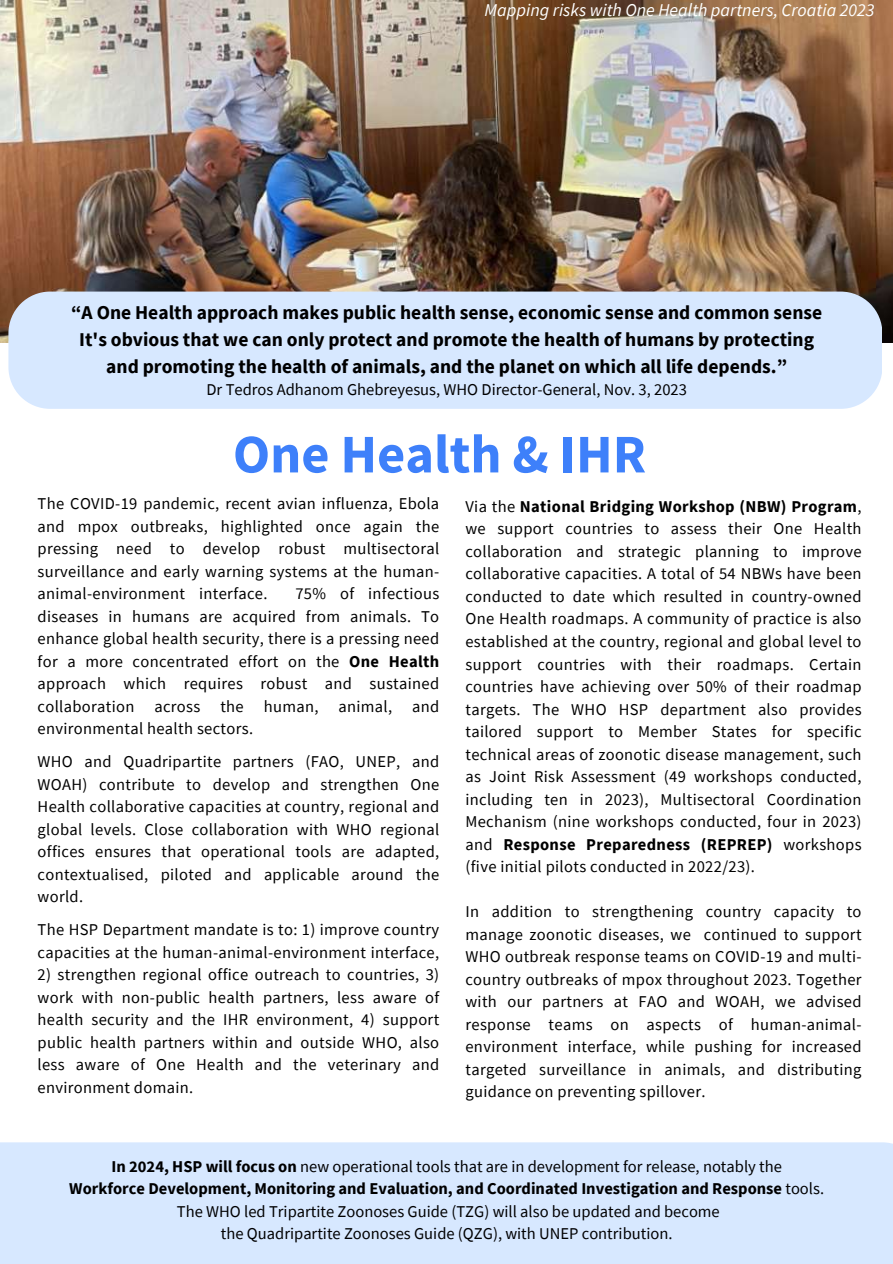
<style>
.page{position:relative;width:893px;height:1264px;background:#fff}
.page>*{position:absolute;margin:0;border:0;box-sizing:border-box;transform-origin:0 0}
.t1{font:700 54.45px "Source Sans Pro";color:#3e80fa}
.t2{font:700 19.5px/27px "Source Sans Pro";color:#000;text-align:center}
.t3{font:italic 18px "Source Sans Pro";color:#fff}
.t4{font:16.5px/22.5px "Source Sans Pro";letter-spacing:.02em;color:#000;text-align:justify}
.t5{font:16.5px/22.5px "Source Sans Pro";color:#000;text-align:center}
.s1{font-weight:700}
</style>
<div class="page">
<img style="left:0;top:0;width:892px;height:342px">
<div style="left:0;top:1142px;width:892px;height:121px;background:#d7e8ff"></div>
<div style="left:8px;top:291px;width:874px;height:118px;background:#d7e8ff"></div>
<p class="t3" style="left:484px;top:-2px;width:391px">Mapping risks with One Health partners, Croatia 2023</p>
<p class="t2" style="left:71px;top:298px;width:752px">“A One Health approach makes public health sense, economic sense and common sense<br>It's obvious that we can only protect and promote the health of humans by protecting and promoting the health of animals, and the planet on which all life depends.”</p>
<p class="t5" style="left:206px;top:378px;width:482px">Dr Tedros Adhanom Ghebreyesus, WHO Director-General, Nov. 3, 2023</p>
<h1 class="t1" style="left:233px;top:419px;width:414px">One Health &amp; IHR</h1>
<p class="t4" style="left:38px;top:492px;width:403px">The COVID-19 pandemic, recent avian influenza, Ebola and mpox outbreaks, highlighted once again the pressing need to develop robust multisectoral surveillance and early warning systems at the human&shy;animal-environment interface.</p>
<p class="t4" style="left:465px;top:495px;width:397px">Via the <span class="s1">National Bridging Workshop (NBW) Program</span>, we support countries to assess their One Health collaboration and strategic planning to improve collaborative capacities. A total of 54 NBWs have been conducted to date which resulted in country-owned One Health roadmaps. A community of practice is also established at the country, regional and global level to support countries with their roadmaps. Certain countries have achieving over 50% of their roadmap targets. The WHO HSP department also provides tailored support to Member States for specific technical areas of zoonotic disease management, such as Joint Risk Assessment (49 workshops conducted, including ten in 2023), Multisectoral Coordination Mechanism (nine workshops conducted, four in 2023) and <span class="s1">Response Preparedness (REPREP)</span> workshops (five initial pilots conducted in 2022/23).</p>
<p class="t4" style="left:465px;top:900px;width:397px">In addition to strengthening country capacity to manage zoonotic diseases, we continued to support WHO outbreak response teams on COVID-19 and multi&shy;country outbreaks of mpox throughout 2023. Together with our partners at FAO and WOAH, we advised response teams on aspects of human-animal&shy;environment interface, while pushing for increased targeted surveillance in animals, and distributing guidance on preventing spillover.</p>
<p class="t4" style="left:38px;top:582px;width:403px;text-indent:258px">75% of infectious diseases in humans are acquired from animals. To enhance global health security, there is a pressing need for a more concentrated effort on the <span class="s1">One Health </span>approach which requires robust and sustained collaboration across the human, animal, and environmental health sectors.</p>
<p class="t4" style="left:38px;top:750px;width:403px">WHO and Quadripartite partners (FAO, UNEP, and WOAH) contribute to develop and strengthen One Health collaborative capacities at country, regional and global levels. Close collaboration with WHO regional offices ensures that operational tools are adapted, contextualised, piloted and applicable around the world.</p>
<p class="t4" style="left:38px;top:918px;width:403px">The HSP Department mandate is to: 1) improve country capacities at the human-animal-environment interface,</p>
<p class="t4" style="left:38px;top:963px;width:403px">2) strengthen regional office outreach to countries, 3) work with non-public health partners, less aware of health security and the IHR environment, 4) support public health partners within and outside WHO, also less aware of One Health and the veterinary and environment domain.</p>
<p class="t5" style="left:69px;top:1154px;width:756px"><span class="s1">In 2024, HSP will focus on</span> new operational tools that are in development for release, notably the<br><span class="s1">Workforce Development, Monitoring and Evaluation, and Coordinated Investigation and Response</span> tools.<br>The WHO led Tripartite Zoonoses Guide (TZG) will also be updated and become<br>the Quadripartite Zoonoses Guide (QZG), with UNEP contribution.</p>
</div>
